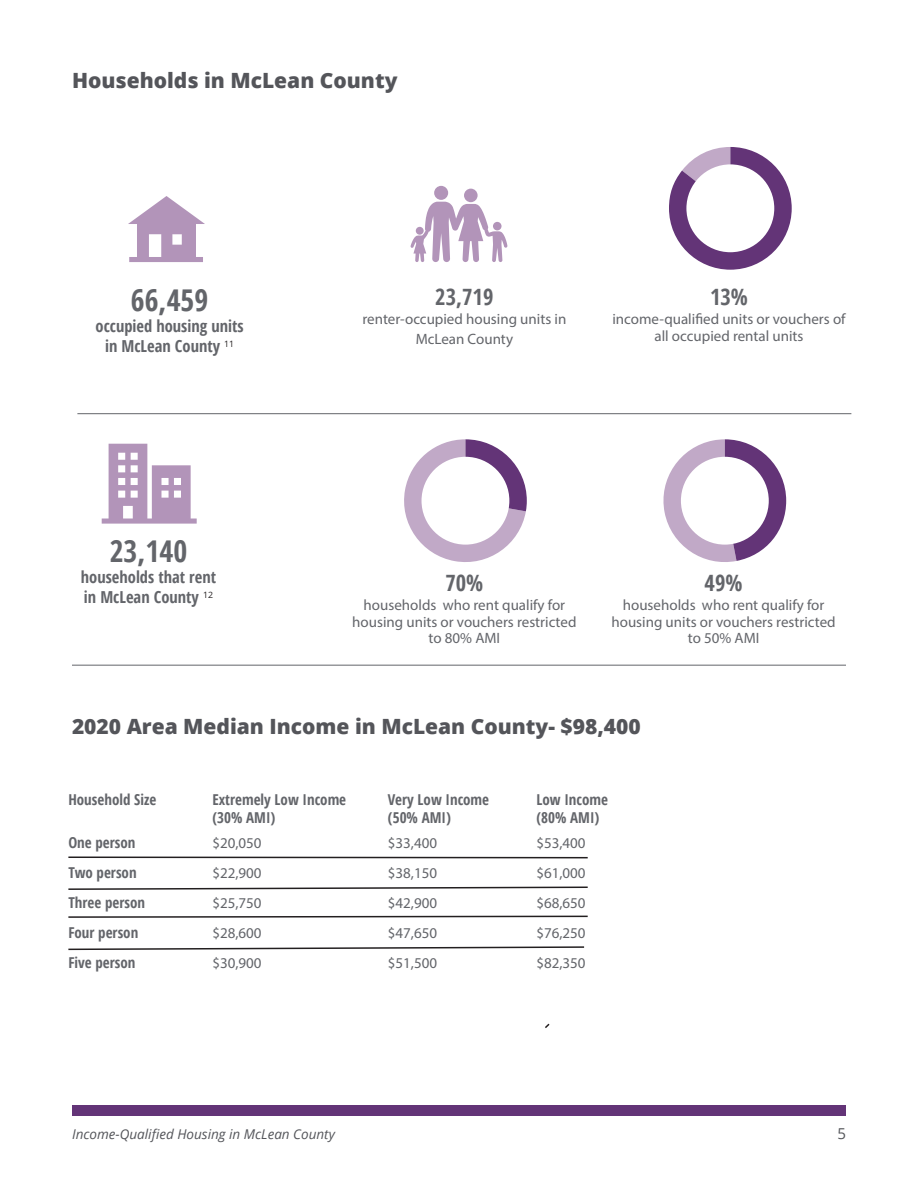
<style>
.page{position:relative;width:918px;height:1188px;background:#fff}
.page>*{position:absolute;margin:0;border:0;box-sizing:border-box;transform-origin:0 0}
.Text{font:700 condensed 30px "Open Sans";color:#63656a}
.Text-2{font:700 condensed 22.5px "Open Sans";color:#63656a}
.Subhead_1{font:800 21px "Open Sans";color:#54555a}
.Text-3{font:700 condensed 16.5px/20.2px "Open Sans";color:#63656a;text-align:center}
.Text-4{font:15px/16.5px "Myriad Pro";color:#63656a;text-align:center}
.Chart_Text{font:700 condensed 15px "Open Sans";color:#63656a}
.Chart_Text-2{font:15px "Myriad Pro";color:#63656a}
.t1{font:15px "Open Sans";color:#54555a}
.t2{font:italic 13.5px "Open Sans";color:#54555a}
</style>
<div class="page">
<div style="left:72px;top:1106px;width:774px;height:10px;background:#633477"></div>
<svg style="left:669px;top:147px;width:123px;height:123px"></svg>
<div style="left:686px;top:164px;width:88px;height:88px;background:#fff;border-radius:50%"></div>
<svg style="left:410px;top:186px;width:98px;height:76px"></svg>
<svg style="left:128px;top:196px;width:77px;height:66px"></svg>
<svg style="left:102px;top:444px;width:95px;height:80px"></svg>
<hr style="left:77px;top:413px;width:774px;height:1px;background:#63656a">
<hr style="left:72px;top:665px;width:774px;height:1px;background:#63656a">
<svg style="left:68px;top:856px;width:520px;height:3px;background:#908e8f"></svg>
<svg style="left:68px;top:886px;width:520px;height:4px"></svg>
<svg style="left:545px;top:1023px;width:5px;height:5px"></svg>
<svg style="left:68px;top:915px;width:520px;height:3px"></svg>
<svg style="left:68px;top:946px;width:517px;height:5px"></svg>
<svg style="left:404px;top:439px;width:123px;height:123px"></svg>
<div style="left:422px;top:457px;width:87px;height:88px;background:#fff;border-radius:50%"></div>
<svg style="left:663px;top:439px;width:123px;height:123px"></svg>
<div style="left:681px;top:457px;width:88px;height:88px;background:#fff;border-radius:50%"></div>
<p class="Subhead_1" style="left:72px;top:64px;width:327px">Households in McLean County</p>
<p class="Text" style="left:131px;top:279px;width:79px">66,459</p>
<p class="Text-3" style="left:96px;top:315px;width:150px">occupied housing units in McLean County <sup>11</sup></p>
<p class="Text" style="left:110px;top:530px;width:79px">23,140</p>
<p class="Text-3" style="left:81px;top:566px;width:137px;text-align:left">households that rent in McLean County <sup>12</sup></p>
<p class="Text-2" style="left:435px;top:281px;width:60px">23,719</p>
<p class="Text-4" style="left:362px;top:311px;width:205px">renter-occupied housing units in</p>
<p class="Text-4" style="left:416px;top:330px;width:99px">McLean County</p>
<p class="Text-2" style="left:710px;top:281px;width:39px">13%</p>
<p class="Text-4" style="left:612px;top:311px;width:235px">income-qualified units or vouchers of all occupied rental units</p>
<p class="Text-2" style="left:445px;top:567px;width:39px">70%</p>
<p class="Text-4" style="left:352px;top:597px;width:226px">households who rent qualify for housing units or vouchers restricted to 80% AMI</p>
<p class="Text-2" style="left:705px;top:567px;width:39px">49%</p>
<p class="Text-4" style="left:611px;top:597px;width:226px">households who rent qualify for housing units or vouchers restricted to 50% AMI</p>
<p class="Subhead_1" style="left:72px;top:711px;width:570px">2020 Area Median Income in McLean County- $98,400</p>
<p class="Chart_Text" style="left:68px;top:789px;width:89px">Household Size</p>
<p class="Chart_Text" style="left:212px;top:789px;width:135px">Extremely Low Income</p>
<p class="Chart_Text" style="left:388px;top:789px;width:103px">Very Low Income</p>
<p class="Chart_Text" style="left:536px;top:789px;width:73px">Low Income</p>
<p class="Chart_Text" style="left:212px;top:807px;width:64px">(30% AMI)</p>
<p class="Chart_Text" style="left:388px;top:807px;width:64px">(50% AMI)</p>
<p class="Chart_Text" style="left:536px;top:807px;width:64px">(80% AMI)</p>
<p class="Chart_Text" style="left:68px;top:832px;width:69px">One person</p>
<p class="Chart_Text-2" style="left:212px;top:834px;width:51px">$20,050</p>
<p class="Chart_Text-2" style="left:388px;top:834px;width:51px">$33,400</p>
<p class="Chart_Text-2" style="left:536px;top:834px;width:51px">$53,400</p>
<p class="Chart_Text" style="left:68px;top:862px;width:70px">Two person</p>
<p class="Chart_Text-2" style="left:212px;top:864px;width:51px">$22,900</p>
<p class="Chart_Text-2" style="left:388px;top:864px;width:51px">$38,150</p>
<p class="Chart_Text-2" style="left:536px;top:864px;width:51px">$61,000</p>
<p class="Chart_Text" style="left:68px;top:892px;width:78px">Three person</p>
<p class="Chart_Text-2" style="left:212px;top:894px;width:51px">$25,750</p>
<p class="Chart_Text-2" style="left:388px;top:894px;width:51px">$42,900</p>
<p class="Chart_Text-2" style="left:536px;top:894px;width:51px">$68,650</p>
<p class="Chart_Text" style="left:68px;top:922px;width:71px">Four person</p>
<p class="Chart_Text-2" style="left:212px;top:924px;width:51px">$28,600</p>
<p class="Chart_Text-2" style="left:388px;top:924px;width:51px">$47,650</p>
<p class="Chart_Text-2" style="left:536px;top:924px;width:51px">$76,250</p>
<p class="Chart_Text" style="left:68px;top:952px;width:69px">Five person</p>
<p class="Chart_Text-2" style="left:212px;top:954px;width:51px">$30,900</p>
<p class="Chart_Text-2" style="left:388px;top:954px;width:51px">$51,500</p>
<p class="Chart_Text-2" style="left:536px;top:954px;width:51px">$82,350</p>
<p class="t2" style="left:72px;top:1125px;width:264px">Income-Qualified Housing in McLean County</p>
<p class="t1" style="left:837px;top:1124px;width:10px">5</p>
</div>
